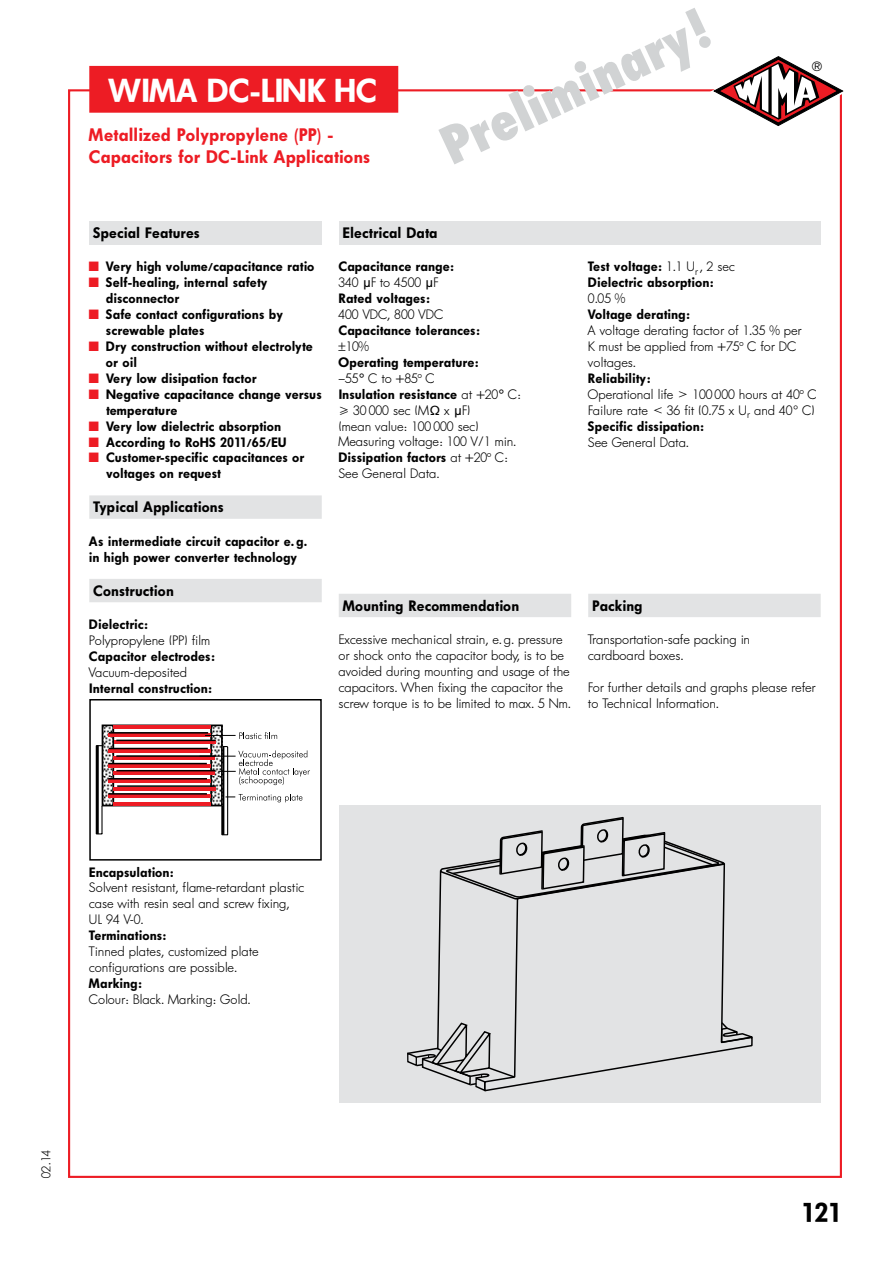
<style>
.page{position:relative;width:893px;height:1263px;background:#fff}
.page>*{position:absolute;margin:0;border:0;box-sizing:border-box;transform-origin:0 0}
.t1{font:54px "Fut Con Xtr Bol";color:#d1d3d4}
.t2{font:33px "Fut Hea";color:#fff}
.t3{font:27.15px "Fut Hea";color:#000}
.t4{font:18px/21.3px "Fut Hea";letter-spacing:.03em;color:#ed1c24}
.t5{font:15px "Fut Hea";letter-spacing:.03em;color:#000}
.t6{font:13.5px/15.9px "Fut Lig";letter-spacing:.03em;color:#000}
.t7{font:13.5px/15.9px "Fut Hea";letter-spacing:.03em;color:#000}
.t8{font:13.5px "Spe Pif";color:#000}
.t9{font:12.75px "Fut Lig";color:#000}
.s1{font-family:"Spe Pif";color:#ed1c24}
.s2{font-family:"Spe Akz Gre Reg"}
.s3{font-family:"Spe Pif"}
.s4{font-family:"Fut Lig"}
</style>
<div class="page">
<div style="left:89px;top:221px;width:233px;height:23px;background:#e2e3e4"></div>
<div style="left:339px;top:221px;width:482px;height:23px;background:#e2e3e4"></div>
<svg style="left:710px;top:56px;width:134px;height:73px"></svg>
<div style="left:89px;top:66px;width:309px;height:47px;background:#ed1c24"></div>
<div style="left:89px;top:495px;width:233px;height:24px;background:#e2e3e4"></div>
<div style="left:89px;top:579px;width:233px;height:23px;background:#e2e3e4"></div>
<svg style="left:96px;top:724px;width:214px;height:111px"></svg>
<div style="left:89px;top:699px;width:233px;height:161px;border:2px solid #000"></div>
<div style="left:339px;top:594px;width:232px;height:23px;background:#e2e3e4"></div>
<div style="left:588px;top:594px;width:233px;height:23px;background:#e2e3e4"></div>
<div style="left:339px;top:805px;width:482px;height:298px;background:#e2e3e4"></div>
<svg style="left:516px;top:901px;width:237px;height:186px"></svg>
<svg style="left:721px;top:1021px;width:32px;height:23px"></svg>
<svg style="left:407px;top:1048px;width:109px;height:44px"></svg>
<svg style="left:436px;top:870px;width:285px;height:180px"></svg>
<svg style="left:440px;top:816px;width:286px;height:85px"></svg>
<h2 class="t2" style="left:110px;top:71px;width:268px">WIMA DC-LINK HC</h2>
<h3 class="t4" style="left:89px;top:125px;width:282px">Metallized Polypropylene (PP) -<br>Capacitors for DC-Link Applications</h3>
<h1 class="t1" style="left:432px;top:120px;width:290px;rotate:-25deg">Preliminary!</h1>
<p class="t5" style="left:94px;top:224px;width:108px">Special Features</p>
<p class="t5" style="left:343px;top:224px;width:96px">Electrical Data</p>
<p class="t8" style="left:812px;top:58px;width:11px">D</p>
<p class="t7" style="left:89px;top:258px;width:227px"><span class="s1">˜</span> Very high volume/capacitance ratio</p>
<p class="t7" style="left:89px;top:274px;width:180px"><span class="s1">˜</span> Self-healing, internal safety</p>
<p class="t7" style="left:106px;top:290px;width:74px">disconnector</p>
<p class="t7" style="left:89px;top:306px;width:195px"><span class="s1">˜</span> Safe contact configurations by</p>
<p class="t7" style="left:106px;top:322px;width:100px">screwable plates</p>
<p class="t7" style="left:89px;top:338px;width:225px"><span class="s1">˜</span> Dry construction without electrolyte</p>
<p class="t7" style="left:106px;top:354px;width:32px">or oil</p>
<p class="t7" style="left:89px;top:370px;width:169px"><span class="s1">˜</span> Very low disipation factor</p>
<p class="t7" style="left:89px;top:386px;width:234px"><span class="s1">˜</span> Negative capacitance change versus</p>
<p class="t7" style="left:106px;top:402px;width:72px">temperature</p>
<p class="t7" style="left:89px;top:418px;width:193px"><span class="s1">˜</span> Very low dielectric absorption</p>
<p class="t7" style="left:89px;top:434px;width:199px"><span class="s1">˜</span> According to RoHS 2011/65/EU</p>
<p class="t7" style="left:89px;top:450px;width:217px"><span class="s1">˜</span> Customer-specific capacitances or</p>
<p class="t7" style="left:106px;top:466px;width:116px">voltages on request</p>
<p class="t5" style="left:94px;top:498px;width:132px">Typical Applications</p>
<p class="t7" style="left:89px;top:533px;width:219px">As intermediate circuit capacitor e. g. in high power converter technology</p>
<p class="t5" style="left:94px;top:582px;width:82px">Construction</p>
<p class="t7" style="left:89px;top:617px;width:60px">Dielectric:</p>
<p class="t6" style="left:89px;top:632px;width:122px">Polypropylene (PP) film</p>
<p class="t7" style="left:89px;top:649px;width:127px">Capacitor electrodes:</p>
<p class="t6" style="left:89px;top:664px;width:99px">Vacuum-deposited</p>
<p class="t7" style="left:89px;top:680px;width:124px">Internal construction:</p>
<p class="t7" style="left:339px;top:258px;width:116px">Capacitance range:</p>
<p class="t6" style="left:339px;top:274px;width:101px">340 <span class="s2">M</span>F to 4500 <span class="s2">M</span>F</p>
<p class="t7" style="left:339px;top:290px;width:92px">Rated voltages:</p>
<p class="t6" style="left:339px;top:306px;width:106px">400 VDC, 800 VDC</p>
<p class="t7" style="left:339px;top:322px;width:142px">Capacitance tolerances:</p>
<p class="t6" style="left:339px;top:338px;width:32px">±10%</p>
<p class="t7" style="left:339px;top:354px;width:141px">Operating temperature:</p>
<p class="t6" style="left:339px;top:370px;width:97px">–55<span class="s3">+</span> C to +85° C</p>
<p class="t7" style="left:339px;top:386px;width:183px">Insulation resistance <span class="s4">at +20</span><span class="s3">+</span> <span class="s4">C:</span></p>
<p class="t6" style="left:339px;top:402px;width:179px;text-indent:15px">30 000 sec (M<span class="s2">¸</span> x <span class="s2">M</span>F)<br>(mean value: 100 000 sec)<br>Measuring voltage: 100 V/1 min.</p>
<p class="t7" style="left:339px;top:450px;width:170px">Dissipation factors <span class="s4">at +20° C:</span></p>
<p class="t6" style="left:339px;top:465px;width:102px">See General Data.</p>
<p class="t5" style="left:343px;top:597px;width:178px">Mounting Recommendation</p>
<p class="t6" style="left:339px;top:631px;width:234px">Excessive mechanical strain, e. g. pressure or shock onto the capacitor body, is to be avoided during mounting and usage of the capacitors. When fixing the capacitor the screw torque is to be limited to max. 5 Nm.</p>
<p class="t7" style="left:588px;top:258px;width:148px">Test voltage: <span class="s4">1.1 U</span><sub>r</sub> <span class="s4">, 2 sec<br></span>Dielectric absorption:</p>
<p class="t6" style="left:588px;top:290px;width:38px">0.05 %</p>
<p class="t7" style="left:588px;top:306px;width:103px">Voltage derating:</p>
<p class="t6" style="left:588px;top:322px;width:215px">A voltage derating factor of 1.35 % per<br>K must be applied from +75° C for DC voltages.</p>
<p class="t7" style="left:588px;top:370px;width:63px">Reliability:</p>
<p class="t6" style="left:588px;top:386px;width:87px">Operational life</p>
<p class="t6" style="left:693px;top:386px;width:126px">100 000 hours at 40° C</p>
<p class="t6" style="left:588px;top:402px;width:61px">Failure rate</p>
<p class="t6" style="left:667px;top:402px;width:149px">36 fit (0.75 x U<sub>r</sub> and 40<span class="s3">)</span> C)</p>
<p class="t7" style="left:588px;top:418px;width:117px">Specific dissipation:</p>
<p class="t6" style="left:588px;top:434px;width:102px">See General Data.</p>
<p class="t5" style="left:592px;top:597px;width:52px">Packing</p>
<p class="t6" style="left:588px;top:631px;width:163px">Transportation-safe packing in cardboard boxes.</p>
<p class="t6" style="left:588px;top:679px;width:229px">For further details and graphs please refer to Technical Information.</p>
<p class="t7" style="left:89px;top:864px;width:86px">Encapsulation:</p>
<p class="t6" style="left:89px;top:880px;width:216px">Solvent resistant, flame-retardant plastic case with resin seal and screw fixing,<br>UL 94 V-0.</p>
<p class="t7" style="left:89px;top:928px;width:78px">Terminations:</p>
<p class="t6" style="left:89px;top:943px;width:171px">Tinned plates, customized plate configurations are possible.</p>
<p class="t7" style="left:89px;top:975px;width:54px">Marking:</p>
<p class="t6" style="left:89px;top:991px;width:163px">Colour: Black. Marking: Gold.</p>
<p class="t9" style="left:38px;top:1178px;width:30px;rotate:-90deg">02.14</p>
<h3 class="t3" style="left:802px;top:1197px;width:42px">121</h3>
</div>
